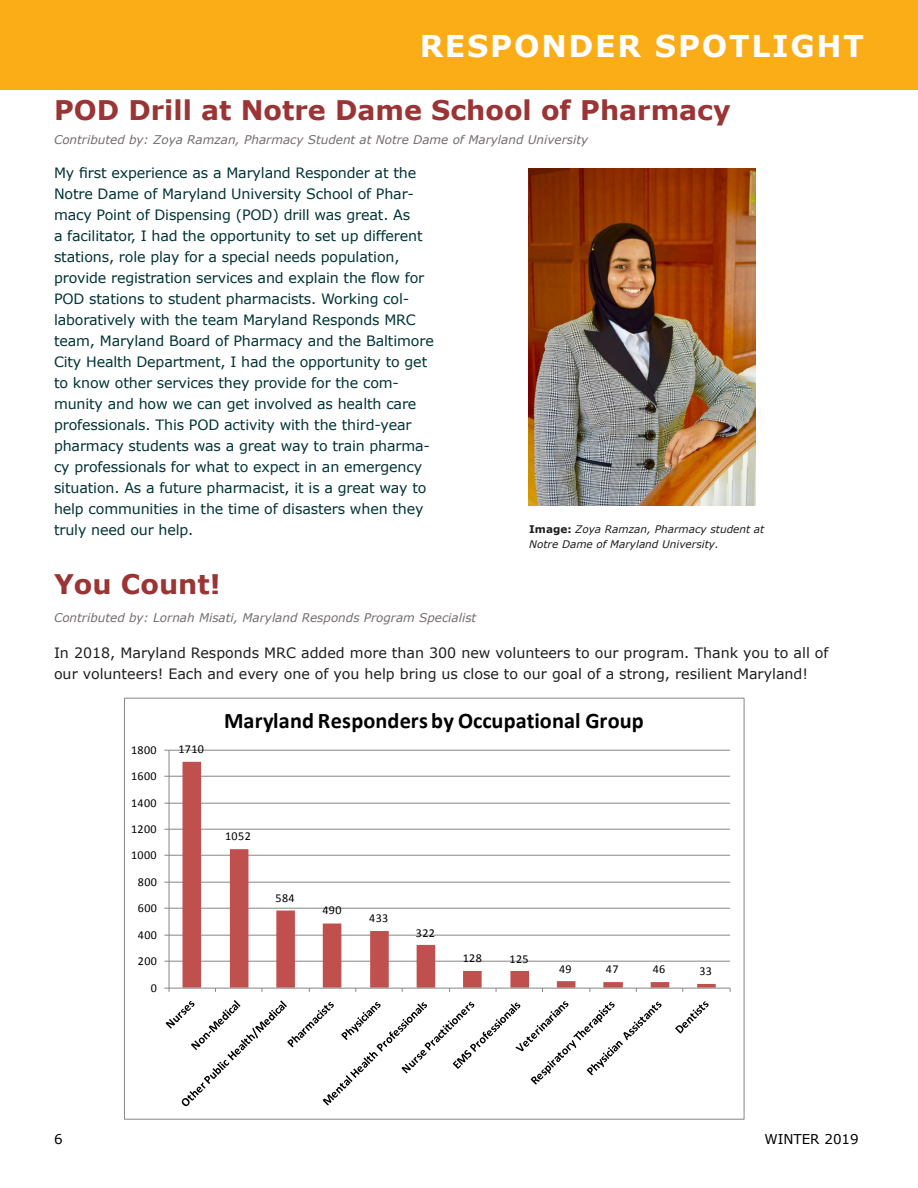
<style>
.page{position:relative;width:918px;height:1188px;background:#fff}
.page>*{position:absolute;margin:0;border:0;box-sizing:border-box;transform-origin:0 0}
.t1{font:700 30px "Verdana";letter-spacing:.06em;color:#fff}
.t2{font:700 27px "Verdana";color:#9b3434}
.t3{font:700 22.35px "Calibri";letter-spacing:.005em;color:#000}
.t4{font:14.25px/21px "Verdana";letter-spacing:-.01em;color:#023334}
.t5{font:14.25px/21px "Verdana";color:#1e1e1f}
.t6{font:13.5px "Verdana";color:#000}
.t7{font:12.15px "Calibri";letter-spacing:.03em;color:#000}
.t8{font:italic 12px "Verdana";color:#746d6d}
.t9{font:italic 10.5px/15px "Verdana";color:#1e1e1f}
.s1{font-weight:700;font-style:normal}
</style>
<div class="page">
<div style="left:0;top:0;width:918px;height:90px;background:#fbad18"></div>
<img style="left:528px;top:168px;width:227px;height:338px">
<hr style="left:169px;top:961px;width:561px;height:1px;background:#868686">
<hr style="left:169px;top:935px;width:561px;height:1px;background:#868686">
<hr style="left:169px;top:908px;width:561px;height:1px;background:#868686">
<hr style="left:169px;top:882px;width:561px;height:1px;background:#868686">
<hr style="left:169px;top:855px;width:561px;height:1px;background:#868686">
<hr style="left:169px;top:829px;width:561px;height:1px;background:#868686">
<hr style="left:169px;top:803px;width:561px;height:1px;background:#868686">
<hr style="left:169px;top:776px;width:561px;height:1px;background:#868686">
<hr style="left:169px;top:750px;width:561px;height:1px;background:#868686">
<svg style="left:183px;top:762px;width:533px;height:226px"></svg>
<hr style="left:169px;top:750px;width:1px;height:238px;background:#868686">
<hr style="left:169px;top:988px;width:561px;height:1px;background:#868686">
<svg style="left:164px;top:988px;width:6px;height:4px"></svg>
<svg style="left:165px;top:1000px;width:497px;height:107px"></svg>
<svg style="left:675px;top:1001px;width:34px;height:33px"></svg>
<h1 class="t1" style="left:420px;top:25px;width:446px">RESPONDER SPOTLIGHT</h1>
<h2 class="t2" style="left:54px;top:91px;width:678px">POD Drill at Notre Dame School of Pharmacy</h2>
<p class="t8" style="left:54px;top:131px;width:536px">Contributed by: Zoya Ramzan, Pharmacy Student at Notre Dame of Maryland University</p>
<p class="t4" style="left:54px;top:162px;width:381px">My first experience as a Maryland Responder at the Notre Dame of Maryland University School of Phar&shy;macy Point of Dispensing (POD) drill was great. As<br>a facilitator, I had the opportunity to set up different stations, role play for a special needs population, provide registration services and explain the flow for POD stations to student pharmacists. Working col&shy;laboratively with the team Maryland Responds MRC team, Maryland Board of Pharmacy and the Baltimore City Health Department, I had the opportunity to get to know other services they provide for the com&shy;munity and how we can get involved as health care professionals. This POD activity with the third-year pharmacy students was a great way to train pharma&shy;cy professionals for what to expect in an emergency situation. As a future pharmacist, it is a great way to help communities in the time of disasters when they truly need our help.</p>
<h2 class="t2" style="left:54px;top:565px;width:168px">You Count!</h2>
<p class="t8" style="left:54px;top:609px;width:424px">Contributed by: Lornah Misati, Maryland Responds Program Specialist</p>
<p class="t9" style="left:529px;top:521px;width:237px"><span class="s1">Image:</span> Zoya Ramzan, Pharmacy student at<br>Notre Dame of Maryland University.</p>
<p class="t5" style="left:54px;top:642px;width:776px">In 2018, Maryland Responds MRC added more than 300 new volunteers to our program. Thank you to all of our volunteers! Each and every one of you help bring us close to our goal of a strong, resilient Maryland!</p>
<p class="t7" style="left:131px;top:742px;width:27px">1800</p>
<p class="t7" style="left:131px;top:768px;width:27px">1600</p>
<p class="t7" style="left:131px;top:795px;width:27px">1400</p>
<p class="t7" style="left:131px;top:821px;width:27px">1200</p>
<p class="t7" style="left:131px;top:848px;width:27px">1000</p>
<p class="t7" style="left:138px;top:874px;width:21px">800</p>
<p class="t7" style="left:138px;top:901px;width:21px">600</p>
<p class="t7" style="left:138px;top:927px;width:21px">400</p>
<p class="t7" style="left:138px;top:954px;width:21px">200</p>
<p class="t7" style="left:151px;top:980px;width:8px">0</p>
<p class="t7" style="left:178px;top:741px;width:27px">1710</p>
<h3 class="t3" style="left:224px;top:707px;width:421px">Maryland Responders by Occupational Group</h3>
<p class="t7" style="left:225px;top:828px;width:27px">1052</p>
<p class="t7" style="left:276px;top:890px;width:21px">584</p>
<p class="t7" style="left:322px;top:903px;width:21px">490</p>
<p class="t7" style="left:369px;top:910px;width:21px">433</p>
<p class="t7" style="left:416px;top:925px;width:21px">322</p>
<p class="t7" style="left:463px;top:951px;width:21px">128</p>
<p class="t7" style="left:510px;top:951px;width:21px">125</p>
<p class="t7" style="left:559px;top:961px;width:14px">49</p>
<p class="t7" style="left:606px;top:961px;width:14px">47</p>
<p class="t7" style="left:653px;top:962px;width:14px">46</p>
<p class="t7" style="left:699px;top:963px;width:14px">33</p>
<p class="t6" style="left:54px;top:1130px;width:10px">6</p>
<p class="t6" style="left:764px;top:1130px;width:96px">WINTER 2019</p>
</div>
